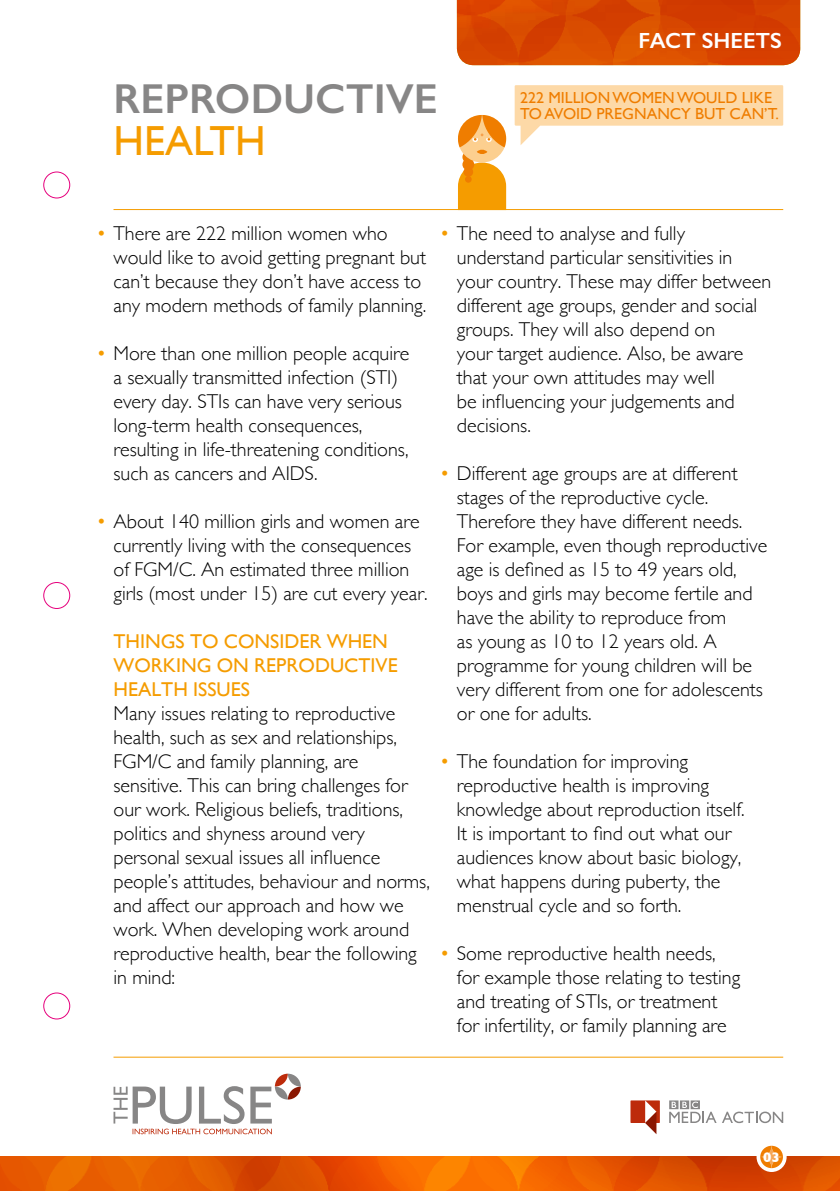
<style>
.page{position:relative;width:840px;height:1191px;background:#fff}
.page>*{position:absolute;margin:0;border:0;box-sizing:border-box;transform-origin:0 0}
.t1{font:600 42px "Gill Sans";color:#878686}
.t2{font:42px "Gill Sans";color:#f59c00}
.t3{font:600 22px "Gill Sans";color:#fff}
.t4{font:300 20px/24px "Gill Sans";color:#000}
.t5{font:20px/24px "Gill Sans";color:#f59c00}
.t6{font:16px/16px "Gill Sans";color:#ef7d00}
.t7{font:700 14px "Gill Sans";color:#fff}
.s1{color:#f59c00}
</style>
<div class="page">
<img style="left:0;top:1157px;width:839px;height:34px">
<img style="left:456px;top:0;width:343px;height:65px">
<hr style="left:113px;top:209px;width:669px;height:1px;background:#f59c00">
<hr style="left:113px;top:1056px;width:669px;height:1px;background:#f59c00">
<div style="left:630px;top:1100px;width:29px;height:23px;background:#bd2b0b"></div>
<svg style="left:644px;top:1100px;width:12px;height:34px"></svg>
<svg style="left:669px;top:1100px;width:113px;height:23px"></svg>
<svg style="left:113px;top:1073px;width:187px;height:61px"></svg>
<div style="left:43px;top:171px;width:27px;height:27px;border:1px solid #e6007d;border-radius:50%"></div>
<div style="left:43px;top:582px;width:27px;height:27px;border:1px solid #e6007d;border-radius:50%"></div>
<div style="left:43px;top:992px;width:27px;height:27px;border:1px solid #e6007d;border-radius:50%"></div>
<svg style="left:457px;top:162px;width:49px;height:48px;background:#f6a71e"></svg>
<svg style="left:462px;top:151px;width:12px;height:12px"></svg>
<div style="left:462px;top:159px;width:12px;height:11px;background:#ef7d00;border-radius:50%"></div>
<div style="left:463px;top:167px;width:10px;height:10px;background:#ef7d00;border-radius:50%"></div>
<div style="left:464px;top:176px;width:7px;height:7px;background:#ef7d00;border-radius:50%"></div>
<div style="left:457px;top:115px;width:49px;height:47px;background:#fccf8f;border-radius:50%"></div>
<svg style="left:457px;top:115px;width:49px;height:40px"></svg>
<svg style="left:514px;top:85px;width:268px;height:60px"></svg>
<div style="left:756px;top:1142px;width:30px;height:30px;background:#fff;border-radius:50%"></div>
<svg style="left:759px;top:1145px;width:23px;height:23px"></svg>
<h1 class="t1" style="left:113px;top:73px;width:326px">REPRODUCTIVE</h1>
<h1 class="t2" style="left:113px;top:116px;width:154px">HEALTH</h1>
<p class="t3" style="left:638px;top:27px;width:145px">FACT SHEETS</p>
<p class="t6" style="left:520px;top:89px;width:260px">222 MILLION WOMEN WOULD LIKE<br>TO AVOID PREGNANCY BUT CAN’T.</p>
<p class="t4" style="left:113px;top:220px;width:314px;text-indent:-17px"><span class="s1">•</span> There are 222 million women who would like to avoid getting pregnant but can’t because they don’t have access to any modern methods of family planning.</p>
<p class="t4" style="left:113px;top:340px;width:297px;text-indent:-17px"><span class="s1">•</span> More than one million people acquire a sexually transmitted infection (STI) every day. STIs can have very serious long-term health consequences, resulting in life-threatening conditions, such as cancers and AIDS.</p>
<p class="t4" style="left:113px;top:508px;width:315px;text-indent:-17px"><span class="s1">•</span> About 140 million girls and women are currently living with the consequences of FGM/C. An estimated three million girls (most under 15) are cut every year.</p>
<p class="t5" style="left:113px;top:629px;width:285px">THINGS TO CONSIDER WHEN<br>WORKING ON REPRODUCTIVE<br>HEALTH ISSUES</p>
<p class="t4" style="left:113px;top:700px;width:318px">Many issues relating to reproductive health, such as sex and relationships, FGM/C and family planning, are sensitive. This can bring challenges for our work. Religious beliefs, traditions, politics and shyness around very personal sexual issues all influence people’s attitudes, behaviour and norms, and affect our approach and how we work. When developing work around reproductive health, bear the following in mind:</p>
<p class="t4" style="left:456px;top:220px;width:315px;text-indent:-17px"><span class="s1">•</span> The need to analyse and fully understand particular sensitivities in your country. These may differ between different age groups, gender and social groups. They will also depend on<br>your target audience. Also, be aware that your own attitudes may well<br>be influencing your judgements and decisions.</p>
<p class="t4" style="left:456px;top:460px;width:312px;text-indent:-17px"><span class="s1">•</span> Different age groups are at different stages of the reproductive cycle.<br>Therefore they have different needs.<br>For example, even though reproductive age is defined as 15 to 49 years old, boys and girls may become fertile and have the ability to reproduce from<br>as young as 10 to 12 years old. A programme for young children will be very different from one for adolescents or one for adults.</p>
<p class="t4" style="left:456px;top:748px;width:289px;text-indent:-17px"><span class="s1">•</span> The foundation for improving reproductive health is improving knowledge about reproduction itself.<br>It is important to find out what our audiences know about basic biology, what happens during puberty, the menstrual cycle and so forth.</p>
<p class="t4" style="left:456px;top:940px;width:285px;text-indent:-17px"><span class="s1">•</span> Some reproductive health needs, for example those relating to testing and treating of STIs, or treatment for infertility, or family planning are</p>
<p class="t7" style="left:762px;top:1146px;width:18px">03</p>
</div>
